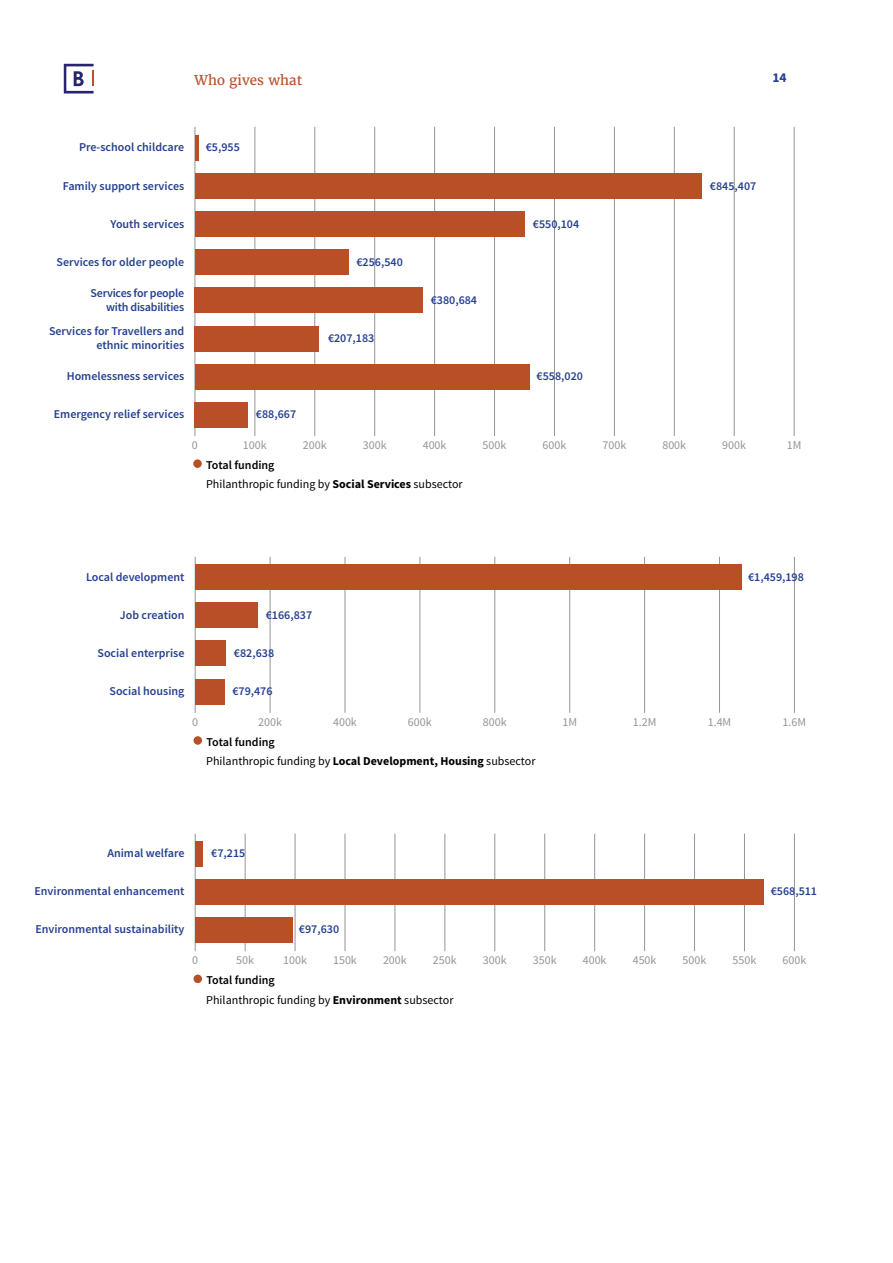
<style>
.page{position:relative;width:893px;height:1263px;background:#fff}
.page>*{position:absolute;margin:0;border:0;box-sizing:border-box;transform-origin:0 0}
.t1{font:13.5px "Merriweather";color:#b94f27}
.t2{font:700 13.5px "Source Sans Pro";color:#25408f}
.t3{font:600 12px/13.5px "Source Sans Pro";color:#25408f;text-align:right}
.t4{font:12px "Source Sans Pro";color:#000}
.t5{font:12px "Source Sans Pro";color:#939598}
.t6{font:600 12px "Source Sans Pro";color:#000}
.t7{font:600 12px/14.4px "Source Sans Pro";letter-spacing:-.02em;color:#25408f;text-align:right}
.s1{font-weight:700}
</style>
<div class="page">
<svg style="left:64px;top:64px;width:30px;height:29px"></svg>
<hr style="left:195px;top:127px;width:1px;height:309px;background:#939598">
<hr style="left:255px;top:127px;width:1px;height:309px;background:#939598">
<hr style="left:315px;top:127px;width:1px;height:309px;background:#939598">
<hr style="left:374px;top:127px;width:1px;height:309px;background:#939598">
<hr style="left:434px;top:127px;width:1px;height:309px;background:#939598">
<hr style="left:494px;top:127px;width:1px;height:309px;background:#939598">
<hr style="left:554px;top:127px;width:1px;height:309px;background:#939598">
<hr style="left:614px;top:127px;width:1px;height:309px;background:#939598">
<hr style="left:734px;top:127px;width:1px;height:309px;background:#939598">
<hr style="left:674px;top:127px;width:1px;height:309px;background:#939598">
<hr style="left:794px;top:127px;width:1px;height:309px;background:#939598">
<hr style="left:195px;top:135px;width:3px;height:26px;background:#b94f27">
<div style="left:195px;top:173px;width:507px;height:26px;background:#b94f27"></div>
<div style="left:195px;top:211px;width:330px;height:26px;background:#b94f27"></div>
<div style="left:195px;top:250px;width:154px;height:25px;background:#b94f27"></div>
<div style="left:195px;top:288px;width:228px;height:25px;background:#b94f27"></div>
<div style="left:195px;top:326px;width:124px;height:25px;background:#b94f27"></div>
<div style="left:195px;top:402px;width:53px;height:25px;background:#b94f27"></div>
<div style="left:195px;top:364px;width:334px;height:25px;background:#b94f27"></div>
<div style="left:193px;top:459px;width:9px;height:9px;background:#b94f27;border-radius:50%"></div>
<hr style="left:195px;top:557px;width:1px;height:156px;background:#939598">
<hr style="left:270px;top:557px;width:1px;height:156px;background:#939598">
<hr style="left:345px;top:557px;width:1px;height:156px;background:#939598">
<hr style="left:420px;top:557px;width:1px;height:156px;background:#939598">
<hr style="left:495px;top:557px;width:1px;height:156px;background:#939598">
<hr style="left:569px;top:557px;width:1px;height:156px;background:#939598">
<hr style="left:644px;top:557px;width:1px;height:156px;background:#939598">
<hr style="left:719px;top:557px;width:1px;height:156px;background:#939598">
<hr style="left:794px;top:557px;width:1px;height:156px;background:#939598">
<div style="left:195px;top:564px;width:547px;height:26px;background:#b94f27"></div>
<div style="left:195px;top:603px;width:63px;height:25px;background:#b94f27"></div>
<div style="left:195px;top:679px;width:30px;height:25px;background:#b94f27"></div>
<div style="left:195px;top:641px;width:31px;height:25px;background:#b94f27"></div>
<div style="left:194px;top:736px;width:8px;height:9px;background:#b94f27;border-radius:50%"></div>
<hr style="left:195px;top:834px;width:1px;height:117px;background:#939598">
<hr style="left:245px;top:834px;width:1px;height:117px;background:#939598">
<hr style="left:295px;top:834px;width:1px;height:117px;background:#939598">
<hr style="left:345px;top:834px;width:1px;height:117px;background:#939598">
<hr style="left:395px;top:834px;width:1px;height:117px;background:#939598">
<hr style="left:445px;top:834px;width:1px;height:117px;background:#939598">
<hr style="left:594px;top:834px;width:1px;height:117px;background:#939598">
<hr style="left:694px;top:834px;width:1px;height:117px;background:#939598">
<hr style="left:644px;top:834px;width:1px;height:117px;background:#939598">
<hr style="left:544px;top:834px;width:1px;height:117px;background:#939598">
<hr style="left:495px;top:834px;width:1px;height:117px;background:#939598">
<hr style="left:744px;top:834px;width:1px;height:117px;background:#939598">
<hr style="left:794px;top:834px;width:1px;height:117px;background:#939598">
<div style="left:195px;top:841px;width:7px;height:25px;background:#b94f27"></div>
<div style="left:195px;top:917px;width:98px;height:26px;background:#b94f27"></div>
<div style="left:195px;top:879px;width:568px;height:25px;background:#b94f27"></div>
<div style="left:194px;top:974px;width:8px;height:9px;background:#b94f27;border-radius:50%"></div>
<p class="t1" style="left:195px;top:71px;width:109px">Who gives what</p>
<p class="t2" style="left:772px;top:69px;width:16px">14</p>
<p class="t3" style="left:79px;top:141px;width:107px">Pre-school childcare</p>
<p class="t3" style="left:63px;top:179px;width:123px">Family support services</p>
<p class="t3" style="left:111px;top:217px;width:75px">Youth services</p>
<p class="t3" style="left:57px;top:255px;width:129px">Services for older people</p>
<p class="t7" style="left:91px;top:286px;width:95px">Services for people with disabilities</p>
<p class="t3" style="left:49px;top:325px;width:137px">Services for Travellers and ethnic minorities</p>
<p class="t3" style="left:67px;top:370px;width:119px">Homelessness services</p>
<p class="t3" style="left:54px;top:408px;width:132px">Emergency relief services</p>
<p class="t3" style="left:206px;top:141px;width:36px">€5,955</p>
<p class="t3" style="left:256px;top:408px;width:42px">€88,667</p>
<p class="t3" style="left:356px;top:255px;width:48px">€256,540</p>
<p class="t3" style="left:328px;top:332px;width:48px">€207,183</p>
<p class="t3" style="left:431px;top:293px;width:48px">€380,684</p>
<p class="t3" style="left:533px;top:217px;width:48px">€550,104</p>
<p class="t3" style="left:537px;top:370px;width:48px">€558,020</p>
<p class="t3" style="left:710px;top:179px;width:48px">€845,407</p>
<p class="t5" style="left:192px;top:437px;width:7px">0</p>
<p class="t5" style="left:243px;top:437px;width:25px">100k</p>
<p class="t5" style="left:303px;top:437px;width:25px">200k</p>
<p class="t5" style="left:363px;top:437px;width:25px">300k</p>
<p class="t5" style="left:423px;top:437px;width:25px">400k</p>
<p class="t5" style="left:483px;top:437px;width:25px">500k</p>
<p class="t5" style="left:543px;top:437px;width:25px">600k</p>
<p class="t5" style="left:602px;top:437px;width:25px">700k</p>
<p class="t5" style="left:662px;top:437px;width:25px">800k</p>
<p class="t5" style="left:722px;top:437px;width:25px">900k</p>
<p class="t5" style="left:787px;top:437px;width:16px">1M</p>
<p class="t6" style="left:206px;top:457px;width:70px">Total funding</p>
<p class="t4" style="left:206px;top:477px;width:258px">Philanthropic funding by <span class="s1">Social Services</span> subsector</p>
<p class="t3" style="left:86px;top:570px;width:100px">Local development</p>
<p class="t3" style="left:120px;top:608px;width:66px">Job creation</p>
<p class="t3" style="left:98px;top:646px;width:88px">Social enterprise</p>
<p class="t3" style="left:110px;top:685px;width:77px">Social housing</p>
<p class="t3" style="left:266px;top:608px;width:48px">€166,837</p>
<p class="t3" style="left:234px;top:646px;width:42px">€82,638</p>
<p class="t3" style="left:232px;top:685px;width:42px">€79,476</p>
<p class="t3" style="left:748px;top:570px;width:57px">€1,459,198</p>
<p class="t5" style="left:192px;top:714px;width:7px">0</p>
<p class="t5" style="left:258px;top:714px;width:25px">200k</p>
<p class="t5" style="left:333px;top:714px;width:25px">400k</p>
<p class="t5" style="left:408px;top:714px;width:25px">600k</p>
<p class="t5" style="left:483px;top:714px;width:25px">800k</p>
<p class="t5" style="left:562px;top:714px;width:16px">1M</p>
<p class="t5" style="left:633px;top:714px;width:25px">1.2M</p>
<p class="t5" style="left:708px;top:714px;width:25px">1.4M</p>
<p class="t5" style="left:783px;top:714px;width:25px">1.6M</p>
<p class="t6" style="left:206px;top:734px;width:70px">Total funding</p>
<p class="t4" style="left:206px;top:754px;width:331px">Philanthropic funding by <span class="s1">Local Development, Housing</span> subsector</p>
<p class="t3" style="left:107px;top:847px;width:79px">Animal welfare</p>
<p class="t3" style="left:34px;top:885px;width:152px">Environmental enhancement</p>
<p class="t3" style="left:35px;top:923px;width:151px">Environmental sustainability</p>
<p class="t3" style="left:211px;top:847px;width:36px">€7,215</p>
<p class="t3" style="left:299px;top:923px;width:42px">€97,630</p>
<p class="t3" style="left:771px;top:885px;width:48px">€568,511</p>
<p class="t5" style="left:192px;top:952px;width:7px">0</p>
<p class="t5" style="left:236px;top:952px;width:19px">50k</p>
<p class="t5" style="left:283px;top:952px;width:25px">100k</p>
<p class="t5" style="left:333px;top:952px;width:25px">150k</p>
<p class="t5" style="left:383px;top:952px;width:25px">200k</p>
<p class="t5" style="left:433px;top:952px;width:25px">250k</p>
<p class="t5" style="left:483px;top:952px;width:25px">300k</p>
<p class="t5" style="left:533px;top:952px;width:25px">350k</p>
<p class="t5" style="left:583px;top:952px;width:25px">400k</p>
<p class="t5" style="left:633px;top:952px;width:25px">450k</p>
<p class="t5" style="left:683px;top:952px;width:25px">500k</p>
<p class="t5" style="left:733px;top:952px;width:25px">550k</p>
<p class="t5" style="left:782px;top:952px;width:25px">600k</p>
<p class="t6" style="left:206px;top:972px;width:70px">Total funding</p>
<p class="t4" style="left:206px;top:992px;width:249px">Philanthropic funding by <span class="s1">Environment</span> subsector</p>
</div>
